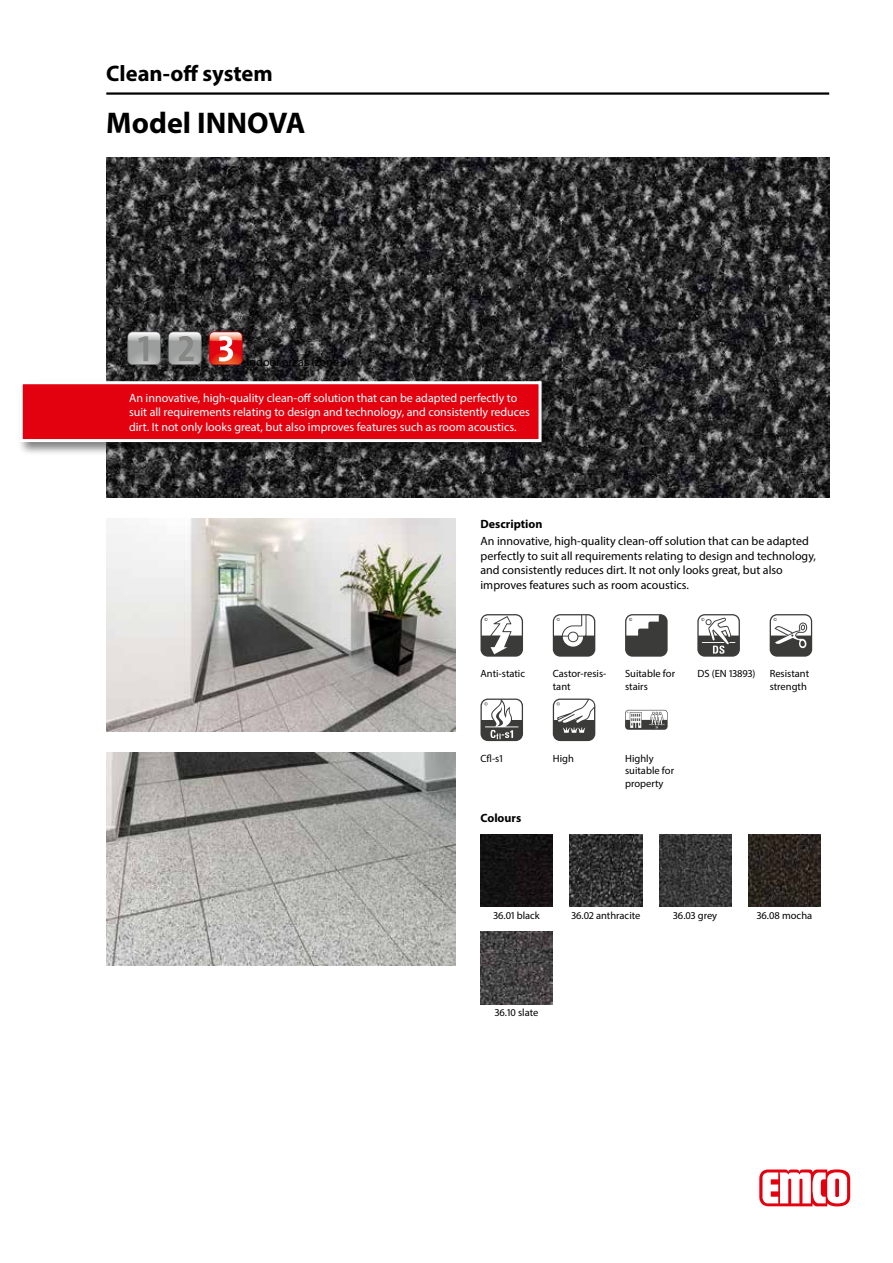
<style>
.page{position:relative;width:893px;height:1263px;background:#fff}
.page>*{position:absolute;margin:0;border:0;box-sizing:border-box;transform-origin:0 0}
.t1{font:700 30px "Myriad Pro";color:#000}
.t2{font:700 22.5px "Myriad Pro";color:#000}
.t3{font:12px/14.4px "Myriad Pro";color:#000}
.t4{font:12px/14.4px "Myriad Pro";color:#fff}
.t5{font:700 12px "Myriad Pro";color:#000}
.t6{font:10.5px/12.6px "Myriad Pro";color:#000}
</style>
<div class="page">
<img style="left:106px;top:157px;width:723px;height:340px">
<hr style="left:106px;top:92px;width:723px;height:3px;background:#000">
<svg style="left:759px;top:1169px;width:91px;height:37px"></svg>
<div style="left:18px;top:379px;width:538px;height:77px;background:#000;opacity:.5"></div>
<div style="left:21px;top:383px;width:519px;height:58px;background:#e3000f"></div>
<div style="left:20px;top:381px;width:522px;height:61px;border:3px solid #fff"></div>
<svg style="left:168px;top:332px;width:33px;height:33px"></svg>
<svg style="left:209px;top:332px;width:33px;height:33px"></svg>
<svg style="left:128px;top:332px;width:33px;height:33px"></svg>
<img style="left:106px;top:519px;width:349px;height:212px">
<img style="left:106px;top:753px;width:349px;height:212px">
<svg style="left:480px;top:614px;width:43px;height:43px"></svg>
<svg style="left:553px;top:614px;width:42px;height:43px"></svg>
<svg style="left:625px;top:614px;width:43px;height:43px"></svg>
<svg style="left:697px;top:614px;width:43px;height:43px"></svg>
<svg style="left:770px;top:614px;width:42px;height:43px"></svg>
<svg style="left:480px;top:698px;width:43px;height:43px"></svg>
<svg style="left:553px;top:698px;width:42px;height:43px"></svg>
<svg style="left:625px;top:710px;width:43px;height:20px"></svg>
<img style="left:480px;top:834px;width:73px;height:73px">
<img style="left:570px;top:834px;width:72px;height:73px">
<img style="left:659px;top:834px;width:72px;height:73px">
<img style="left:748px;top:834px;width:73px;height:73px">
<img style="left:480px;top:932px;width:73px;height:72px">
<h2 class="t2" style="left:106px;top:59px;width:168px">Clean-off system</h2>
<h1 class="t1" style="left:106px;top:103px;width:201px">Model INNOVA</h1>
<p class="t3" style="left:247px;top:354px;width:105px">Indoor areas (zone 3)</p>
<p class="t4" style="left:129px;top:390px;width:402px">An innovative, high-quality clean-off solution that can be adapted perfectly to suit all requirements relating to design and technology, and consistently reduces dirt. It not only looks great, but also improves features such as room acoustics.</p>
<p class="t5" style="left:480px;top:516px;width:63px">Description</p>
<p class="t3" style="left:480px;top:534px;width:337px">An innovative, high-quality clean-off solution that can be adapted perfectly to suit all requirements relating to design and technology, and consistently reduces dirt. It not only looks great, but also improves features such as room acoustics.</p>
<p class="t6" style="left:480px;top:667px;width:46px">Anti-static</p>
<p class="t6" style="left:553px;top:667px;width:55px">Castor-resis&shy;tant</p>
<p class="t6" style="left:625px;top:667px;width:52px">Suitable for stairs</p>
<p class="t6" style="left:697px;top:667px;width:60px">DS (EN 13893)</p>
<p class="t6" style="left:770px;top:667px;width:41px">Resistant strength</p>
<p class="t6" style="left:480px;top:752px;width:24px">Cfl-s1</p>
<p class="t6" style="left:553px;top:752px;width:23px">High</p>
<p class="t6" style="left:625px;top:752px;width:51px">Highly suitable for property</p>
<p class="t5" style="left:480px;top:810px;width:42px">Colours</p>
<p class="t6" style="left:493px;top:909px;width:48px">36.01 black</p>
<p class="t6" style="left:571px;top:909px;width:71px">36.02 anthracite</p>
<p class="t6" style="left:673px;top:909px;width:45px">36.03 grey</p>
<p class="t6" style="left:757px;top:909px;width:57px">36.08 mocha</p>
<p class="t6" style="left:495px;top:1006px;width:45px">36.10 slate</p>
</div>
